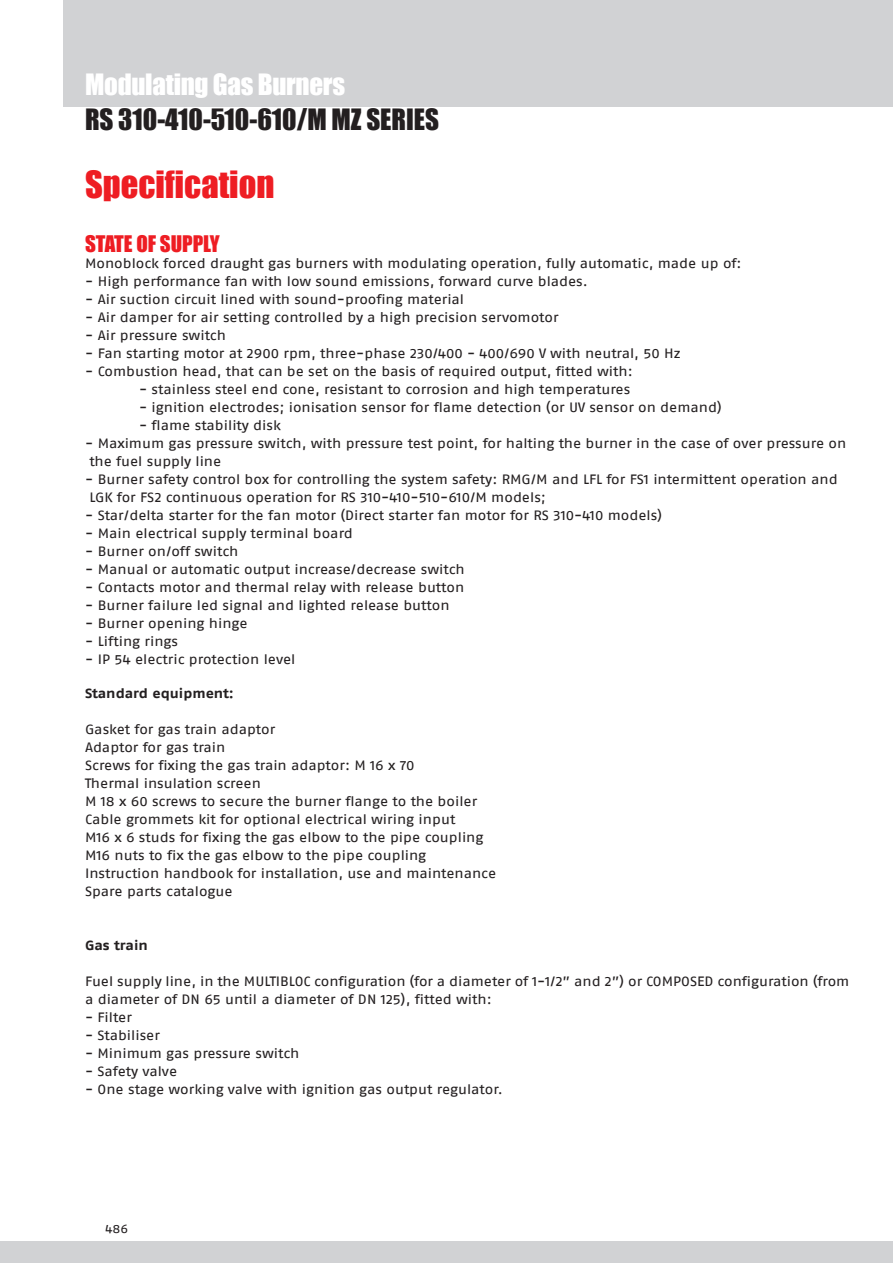
<style>
.page{position:relative;width:893px;height:1263px;background:#fff}
.page>*{position:absolute;margin:0;border:0;box-sizing:border-box;transform-origin:0 0}
.SOTTOtitolo{font:34.5px "Impact";color:#ee1d23}
.NOME_prodotto_grigio{font:27px "Impact";color:#231f20}
.TITOLO{font:27px "Impact";letter-spacing:-.01em;color:#fff}
.ARGOMENTI{font:21px "Impact";color:#ee1d23}
.TESTO{font:13.5px/18px "Fago Ex Lf";color:#231f20}
.TESTI{font:13.5px "Fago Ex Lf";color:#231f20}
.TESTI-2{font:700 13.5px "Fago Ex Lf";color:#231f20}
.TESTO-2{font:700 13.5px "Fago Ex Lf";letter-spacing:-.005em;color:#231f20}
.t1{font:12px "Fago Ex Lf";color:#231f20}
</style>
<div class="page">
<div style="left:64px;top:0;width:829px;height:106px;background:#d1d2d4"></div>
<div style="left:0;top:1242px;width:893px;height:21px;background:#d1d2d4"></div>
<p class="TITOLO" style="left:85px;top:64px;width:262px">Modulating Gas Burners</p>
<p class="NOME_prodotto_grigio" style="left:85px;top:98px;width:355px">RS 310-410-510-610/M MZ SERIES</p>
<p class="SOTTOtitolo" style="left:85px;top:158px;width:191px">Specification</p>
<p class="ARGOMENTI" style="left:85px;top:227px;width:136px">STATE OF SUPPLY</p>
<p class="TESTO" style="left:85px;top:254px;width:658px">Monoblock forced draught gas burners with modulating operation, fully automatic, made up of:</p>
<p class="TESTO" style="left:85px;top:272px;width:504px">- High performance fan with low sound emissions, forward curve blades.</p>
<p class="TESTO" style="left:85px;top:290px;width:381px">- Air suction circuit lined with sound-proofing material</p>
<p class="TESTO" style="left:85px;top:308px;width:475px">- Air damper for air setting controlled by a high precision servomotor</p>
<p class="TESTO" style="left:85px;top:326px;width:142px">- Air pressure switch</p>
<p class="TESTO" style="left:85px;top:344px;width:597px">- Fan starting motor at 2900 rpm, three-phase 230/400 - 400/690 V with neutral, 50 Hz</p>
<p class="TESTO" style="left:85px;top:362px;width:549px">- Combustion head, that can be set on the basis of required output, fitted with:</p>
<p class="TESTO" style="left:139px;top:380px;width:493px">- stainless steel end cone, resistant to corrosion and high temperatures</p>
<p class="TESTO" style="left:139px;top:398px;width:584px">- ignition electrodes; ionisation sensor for flame detection (or UV sensor on demand)</p>
<p class="TESTO" style="left:139px;top:416px;width:144px">- flame stability disk</p>
<p class="TESTO" style="left:85px;top:434px;width:763px">- Maximum gas pressure switch, with pressure test point, for halting the burner in the case of over pressure on</p>
<p class="TESTO" style="left:89px;top:452px;width:134px">the fuel supply line</p>
<p class="TESTO" style="left:85px;top:470px;width:754px">- Burner safety control box for controlling the system safety: RMG/M and LFL for FS1 intermittent operation and</p>
<p class="TESTO" style="left:89px;top:488px;width:458px">LGK for FS2 continuous operation for RS 310-410-510-610/M models;</p>
<p class="TESTO" style="left:85px;top:506px;width:579px">- Star/delta starter for the fan motor (Direct starter fan motor for RS 310-410 models)</p>
<p class="TESTO" style="left:85px;top:524px;width:269px">- Main electrical supply terminal board</p>
<p class="TESTO" style="left:85px;top:542px;width:155px">- Burner on/off switch</p>
<p class="TESTO" style="left:85px;top:560px;width:381px">- Manual or automatic output increase/decrease switch</p>
<p class="TESTO" style="left:85px;top:578px;width:381px">- Contacts motor and thermal relay with release button</p>
<p class="TESTO" style="left:85px;top:596px;width:366px">- Burner failure led signal and lighted release button</p>
<p class="TESTO" style="left:85px;top:614px;width:164px">- Burner opening hinge</p>
<p class="TESTO" style="left:85px;top:632px;width:95px">- Lifting rings</p>
<p class="TESTO" style="left:85px;top:650px;width:212px">- IP 54 electric protection level</p>
<p class="TESTI-2" style="left:85px;top:685px;width:150px">Standard equipment:</p>
<p class="TESTI" style="left:85px;top:721px;width:192px">Gasket for gas train adaptor</p>
<p class="TESTI" style="left:85px;top:739px;width:142px">Adaptor for gas train</p>
<p class="TESTI" style="left:85px;top:757px;width:331px">Screws for fixing the gas train adaptor: M 16 x 70</p>
<p class="TESTI" style="left:85px;top:775px;width:177px">Thermal insulation screen</p>
<p class="TESTI" style="left:85px;top:793px;width:394px">M 18 x 60 screws to secure the burner flange to the boiler</p>
<p class="TESTI" style="left:85px;top:811px;width:372px">Cable grommets kit for optional electrical wiring input</p>
<p class="TESTI" style="left:85px;top:829px;width:400px">M16 x 6 studs for fixing the gas elbow to the pipe coupling</p>
<p class="TESTI" style="left:85px;top:847px;width:343px">M16 nuts to fix the gas elbow to the pipe coupling</p>
<p class="TESTI" style="left:85px;top:865px;width:413px">Instruction handbook for installation, use and maintenance</p>
<p class="TESTI" style="left:85px;top:883px;width:149px">Spare parts catalogue</p>
<p class="TESTO-2" style="left:85px;top:937px;width:64px">Gas train</p>
<p class="TESTO" style="left:85px;top:972px;width:766px">Fuel supply line, in the MULTIBLOC configuration (for a diameter of 1-1/2” and 2”) or COMPOSED configuration (from a diameter of DN 65 until a diameter of DN 125), fitted with:</p>
<p class="TESTO" style="left:85px;top:1008px;width:49px">- Filter</p>
<p class="TESTO" style="left:85px;top:1026px;width:77px">- Stabiliser</p>
<p class="TESTO" style="left:85px;top:1044px;width:216px">- Minimum gas pressure switch</p>
<p class="TESTO" style="left:85px;top:1062px;width:94px">- Safety valve</p>
<p class="TESTO" style="left:85px;top:1080px;width:419px">- One stage working valve with ignition gas output regulator.</p>
<p class="t1" style="left:106px;top:1222px;width:24px">486</p>
</div>
